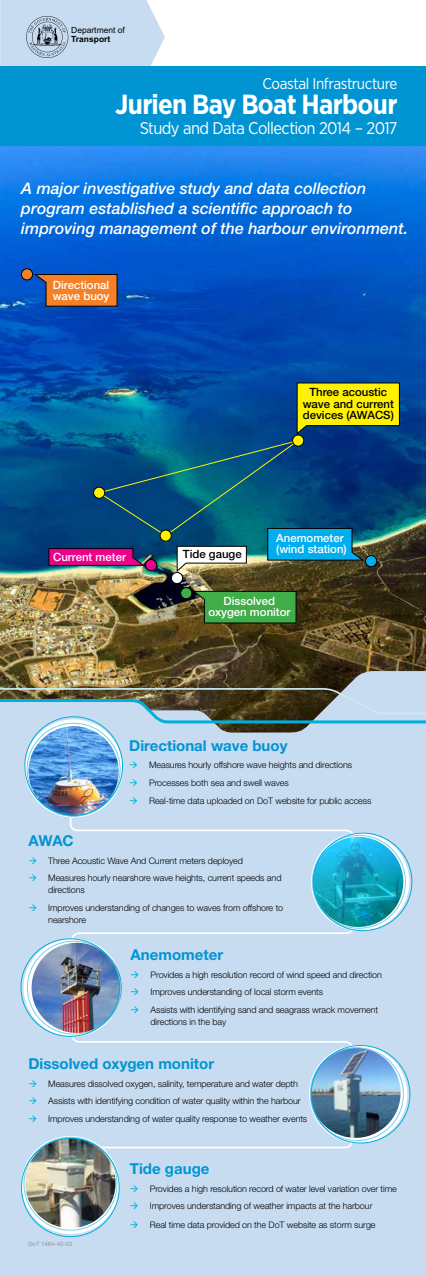
<style>
.page{position:relative;width:426px;height:1276px;background:#fff}
.page>*{position:absolute;margin:0;border:0;box-sizing:border-box;transform-origin:0 0}
.t1{font:700 27.7px "Gotham Narrow";letter-spacing:-.025em;color:#fff}
.t2{font:16.9px "Gotham Narrow";letter-spacing:-.04em;color:#fff}
.t3{font:italic 500 16px/20px "Helvetica Neue LT Std";color:#fff}
.t4{font:15.5px "Gotham Narrow";letter-spacing:-.025em;color:#fff}
.t5{font:700 15px "Helvetica Neue LT Std";color:#0194d3}
.t6{font:500 11.4px/11.4px "Helvetica Neue LT Std";color:#fff}
.t7{font:500 11.4px/11.4px "Helvetica Neue LT Std";color:#000;text-align:center}
.t8{font:300 9px/12px "Helvetica Neue LT Std";letter-spacing:-.01em;color:#000}
.t9{font:8.5px "Arial";color:#000}
.t10{font:700 8.5px "Arial";color:#000}
.t11{font:6px "Helvetica Neue LT Std";color:#939598}
.s1{color:#00afdb}
</style>
<div class="page">
<div style="left:0;top:743px;width:425px;height:533px;background:#c8dcf1"></div>
<img style="left:0;top:146px;width:425px;height:525px">
<svg style="left:296px;top:383px;width:103px;height:51px;background:#cecc14"></svg>
<div style="left:365px;top:555px;width:11px;height:12px;background:#00aeef;border-radius:50%"></div>
<div style="left:365px;top:555px;width:11px;height:12px;border:1px solid #000;border-radius:50%"></div>
<div style="left:171px;top:572px;width:11px;height:11px;background:#fff;border-radius:50%"></div>
<div style="left:171px;top:572px;width:11px;height:11px;border:1px solid #000;border-radius:50%"></div>
<div style="left:180px;top:587px;width:12px;height:12px;background:#41ad49;border-radius:50%"></div>
<div style="left:180px;top:587px;width:12px;height:12px;border:1px solid #000;border-radius:50%"></div>
<svg style="left:193px;top:591px;width:103px;height:32px;background:#409b42"></svg>
<div style="left:21px;top:269px;width:12px;height:11px;background:#f58025;border-radius:50%"></div>
<div style="left:21px;top:269px;width:12px;height:11px;border:1px solid #000;border-radius:50%"></div>
<svg style="left:35px;top:274px;width:82px;height:32px;background:#cb7334"></svg>
<svg style="left:66px;top:780px;width:286px;height:369px"></svg>
<div style="left:0;top:66px;width:425px;height:80px;background:#0194d3"></div>
<svg style="left:0;top:0;width:165px;height:66px;background:#c5d7eb"></svg>
<img style="left:0;top:671px;width:425px;height:77px">
<svg style="left:0;top:687px;width:425px;height:38px;background:#809494"></svg>
<svg style="left:24px;top:719px;width:99px;height:98px"></svg>
<img style="left:28px;top:726px;width:91px;height:90px;border-radius:45px">
<svg style="left:310px;top:832px;width:99px;height:99px"></svg>
<img style="left:312px;top:837px;width:91px;height:90px;border-radius:45px">
<svg style="left:24px;top:938px;width:98px;height:98px"></svg>
<img style="left:32px;top:942px;width:90px;height:91px;border-radius:45px">
<svg style="left:308px;top:1045px;width:99px;height:98px"></svg>
<img style="left:309px;top:1047px;width:91px;height:91px">
<img style="left:23px;top:1138px;width:94px;height:91px">
<svg style="left:49px;top:440px;width:314px;height:131px;background:#1b5982"></svg>
<div style="left:160px;top:530px;width:11px;height:11px;background:#fff200;border-radius:50%"></div>
<div style="left:160px;top:530px;width:11px;height:11px;border:1px solid #000;border-radius:50%"></div>
<div style="left:93px;top:487px;width:12px;height:11px;background:#fff200;border-radius:50%"></div>
<div style="left:93px;top:487px;width:12px;height:11px;border:1px solid #000;border-radius:50%"></div>
<div style="left:292px;top:435px;width:11px;height:11px;background:#fff200;border-radius:50%"></div>
<div style="left:292px;top:435px;width:11px;height:11px;border:1px solid #000;border-radius:50%"></div>
<p class="t9" style="left:71px;top:25px;width:55px">Department of</p>
<p class="t10" style="left:71px;top:33px;width:41px">Transport</p>
<h3 class="t4" style="left:262px;top:74px;width:136px">Coastal Infrastructure</h3>
<h1 class="t1" style="left:115px;top:87px;width:284px">Jurien Bay Boat Harbour</h1>
<h2 class="t2" style="left:139px;top:118px;width:259px">Study and Data Collection 2014 – 2017</h2>
<h3 class="t3" style="left:21px;top:178px;width:388px">A major investigative study and data collection program established a scientific approach to improving management of the harbour environment.</h3>
<p class="t6" style="left:53px;top:279px;width:58px">Directional wave buoy</p>
<p class="t7" style="left:302px;top:386px;width:92px">Three acoustic wave and current devices (AWACS)</p>
<p class="t6" style="left:53px;top:551px;width:74px">Current meter</p>
<p class="t7" style="left:183px;top:548px;width:60px">Tide gauge</p>
<p class="t6" style="left:276px;top:532px;width:72px">Anemometer (wind station)</p>
<p class="t6" style="left:208px;top:595px;width:84px;text-align:center">Dissolved oxygen monitor</p>
<h3 class="t5" style="left:129px;top:736px;width:160px">Directional wave buoy</h3>
<p class="t8" style="left:129px;top:759px;width:224px"><span class="s1">→</span> Measures hourly offshore wave heights and directions</p>
<p class="t8" style="left:129px;top:776px;width:161px"><span class="s1">→</span> Processes both sea and swell waves</p>
<p class="t8" style="left:129px;top:794px;width:243px"><span class="s1">→</span> Real-time data uploaded on DoT website for public access</p>
<h3 class="t5" style="left:28px;top:831px;width:47px">AWAC</h3>
<p class="t8" style="left:28px;top:854px;width:216px"><span class="s1">→</span> Three Acoustic Wave And Current meters deployed</p>
<p class="t8" style="left:48px;top:872px;width:234px;text-indent:-20px"><span class="s1">→</span> Measures hourly nearshore wave heights, current speeds and directions</p>
<p class="t8" style="left:48px;top:901px;width:236px;text-indent:-20px"><span class="s1">→</span> Improves understanding of changes to waves from offshore to nearshore</p>
<h3 class="t5" style="left:130px;top:945px;width:94px">Anemometer</h3>
<p class="t8" style="left:130px;top:968px;width:252px"><span class="s1">→</span> Provides a high resolution record of wind speed and direction</p>
<p class="t8" style="left:130px;top:986px;width:194px"><span class="s1">→</span> Improves understanding of local storm events</p>
<p class="t8" style="left:150px;top:1003px;width:229px;text-indent:-20px"><span class="s1">→</span> Assists with identifying sand and seagrass wrack movement directions in the bay</p>
<h3 class="t5" style="left:28px;top:1054px;width:187px">Dissolved oxygen monitor</h3>
<p class="t8" style="left:28px;top:1077px;width:271px"><span class="s1">→</span> Measures dissolved oxygen, salinity, temperature and water depth</p>
<p class="t8" style="left:28px;top:1095px;width:273px"><span class="s1">→</span> Assists with identifying condition of water quality within the harbour</p>
<p class="t8" style="left:28px;top:1112px;width:280px"><span class="s1">→</span> Improves understanding of water quality response to weather events</p>
<p class="t11" style="left:28px;top:1240px;width:46px">DoT 1484-40-03</p>
<h3 class="t5" style="left:130px;top:1159px;width:81px">Tide gauge</h3>
<p class="t8" style="left:130px;top:1182px;width:268px"><span class="s1">→</span> Provides a high resolution record of water level variation over time</p>
<p class="t8" style="left:130px;top:1200px;width:244px"><span class="s1">→</span> Improves understanding of weather impacts at the harbour</p>
<p class="t8" style="left:130px;top:1218px;width:247px"><span class="s1">→</span> Real time data provided on the DoT website as storm surge</p>
</div>
